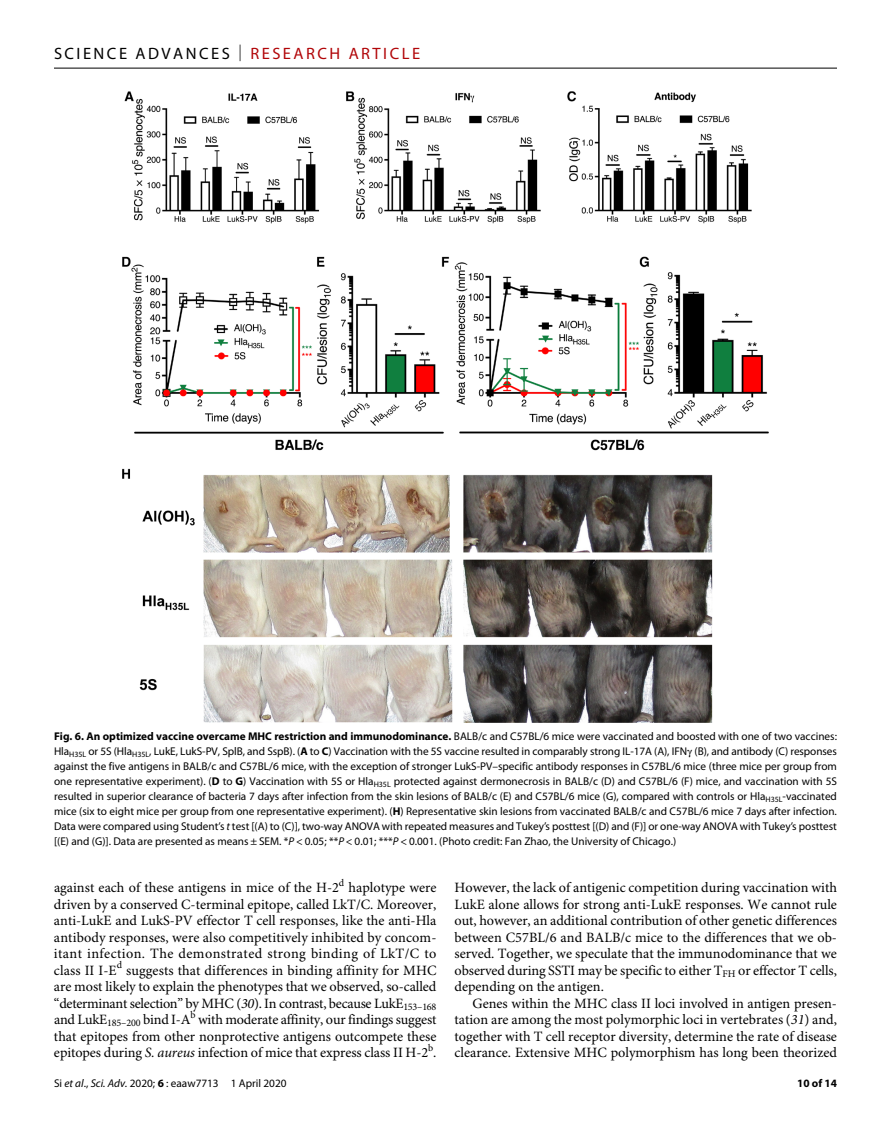
<style>
.page{position:relative;width:891px;height:1134px;background:#fff}
.page>*{position:absolute;margin:0;border:0;box-sizing:border-box;transform-origin:0 0}
.t1{font:16.5px "Myriad Pro";letter-spacing:.15em;color:#000}
.t2{font:14.25px/16.5px "Minion Pro";letter-spacing:-.005em;color:#000;text-align:justify}
.t3{font:11.25px/15px "Myriad Pro";color:#000;text-align:justify}
.t4{font:700 11.25px "Myriad Pro";color:#000}
.s1{font-weight:300}
.s2{color:#b10508}
.s3{font-weight:700}
.s4{font-style:italic}
</style>
<div class="page">
<hr style="left:54px;top:68px;width:783px;height:1px;background:#000">
<img style="left:122px;top:91px;width:647px;height:632px">
<p class="t1" style="left:54px;top:40px;width:368px">SCIENCE ADVANCES <span class="s1">|</span> <span class="s2">RESEARCH ARTICLE</span></p>
<p class="t3" style="left:54px;top:729px;width:785px"><span class="s3">Fig. 6. An optimized vaccine overcame MHC restriction and immunodominance.</span> BALB/c and C57BL/6 mice were vaccinated and boosted with one of two vaccines:<br>Hla<sub>H35L</sub> or 5S (Hla<sub>H35L</sub>, LukE, LukS-PV, SplB, and SspB). (<span class="s3">A</span> to <span class="s3">C</span>) Vaccination with the 5S vaccine resulted in comparably strong IL-17A (A), IFN (B), and antibody (C) responses against the five antigens in BALB/c and C57BL/6 mice, with the exception of stronger LukS-PV–specific antibody responses in C57BL/6 mice (three mice per group from one representative experiment). (<span class="s3">D</span> to <span class="s3">G</span>) Vaccination with 5S or Hla<sub>H35L</sub> protected against dermonecrosis in BALB/c (D) and C57BL/6 (F) mice, and vaccination with 5S resulted in superior clearance of bacteria 7 days after infection from the skin lesions of BALB/c (E) and C57BL/6 mice (G), compared with controls or Hla<sub>H35L</sub>-vaccinated mice (six to eight mice per group from one representative experiment). (<span class="s3">H</span>) Representative skin lesions from vaccinated BALB/c and C57BL/6 mice 7 days after infection.<br>Data were compared using Student’s <span class="s4">t</span> test [(A) to (C)], two-way ANOVA with repeated measures and Tukey’s posttest [(D) and (F)] or one-way ANOVA with Tukey’s posttest [(E) and (G)]. Data are presented as means ± SEM. *<span class="s4">P</span> &lt; 0.05; **<span class="s4">P</span> &lt; 0.01; ***<span class="s4">P</span> &lt; 0.001. (Photo credit: Fan Zhao, the University of Chicago.)</p>
<p class="t2" style="left:54px;top:881px;width:384px">against each of these antigens in mice of the H-2<sup>d</sup> haplotype were driven by a conserved C-terminal epitope, called LkT/C. Moreover, anti-LukE and LukS-PV effector T cell responses, like the anti-Hla antibody responses, were also competitively inhibited by concom&shy;itant infection. The demonstrated strong binding of LkT/C to class II I-E<sup>d</sup> suggests that differences in binding affinity for MHC are most likely to explain the phenotypes that we observed, so-called “determinant selection” by MHC (<span class="s4">30</span>). In contrast, because LukE<sub>153–168 </sub>and LukE<sub>185–200</sub> bind I-A<sup>b</sup> with moderate affinity, our findings suggest that epitopes from other nonprotective antigens outcompete these epitopes during <span class="s4">S. aureus</span> infection of mice that express class II H-2<sup>b</sup>.</p>
<p class="t2" style="left:454px;top:881px;width:384px">However, the lack of antigenic competition during vaccination with LukE alone allows for strong anti-LukE responses. We cannot rule out, however, an additional contribution of other genetic differences between C57BL/6 and BALB/c mice to the differences that we ob&shy;served. Together, we speculate that the immunodominance that we observed during SSTI may be specific to either T<sub>FH</sub> or effector T cells, depending on the antigen.</p>
<p class="t2" style="left:454px;top:996px;width:384px;text-indent:18px">Genes within the MHC class II loci involved in antigen presen&shy;tation are among the most polymorphic loci in vertebrates (<span class="s4">31</span>) and, together with T cell receptor diversity, determine the rate of disease clearance. Extensive MHC polymorphism has long been theorized</p>
<p class="t3" style="left:54px;top:1076px;width:234px">Si <span class="s4">et al</span>., <span class="s4">Sci. Adv.</span> 2020; <span class="s3">6</span> : eaaw7713 1 April 2020</p>
<p class="t4" style="left:797px;top:1074px;width:41px">10 of 14</p>
</div>
